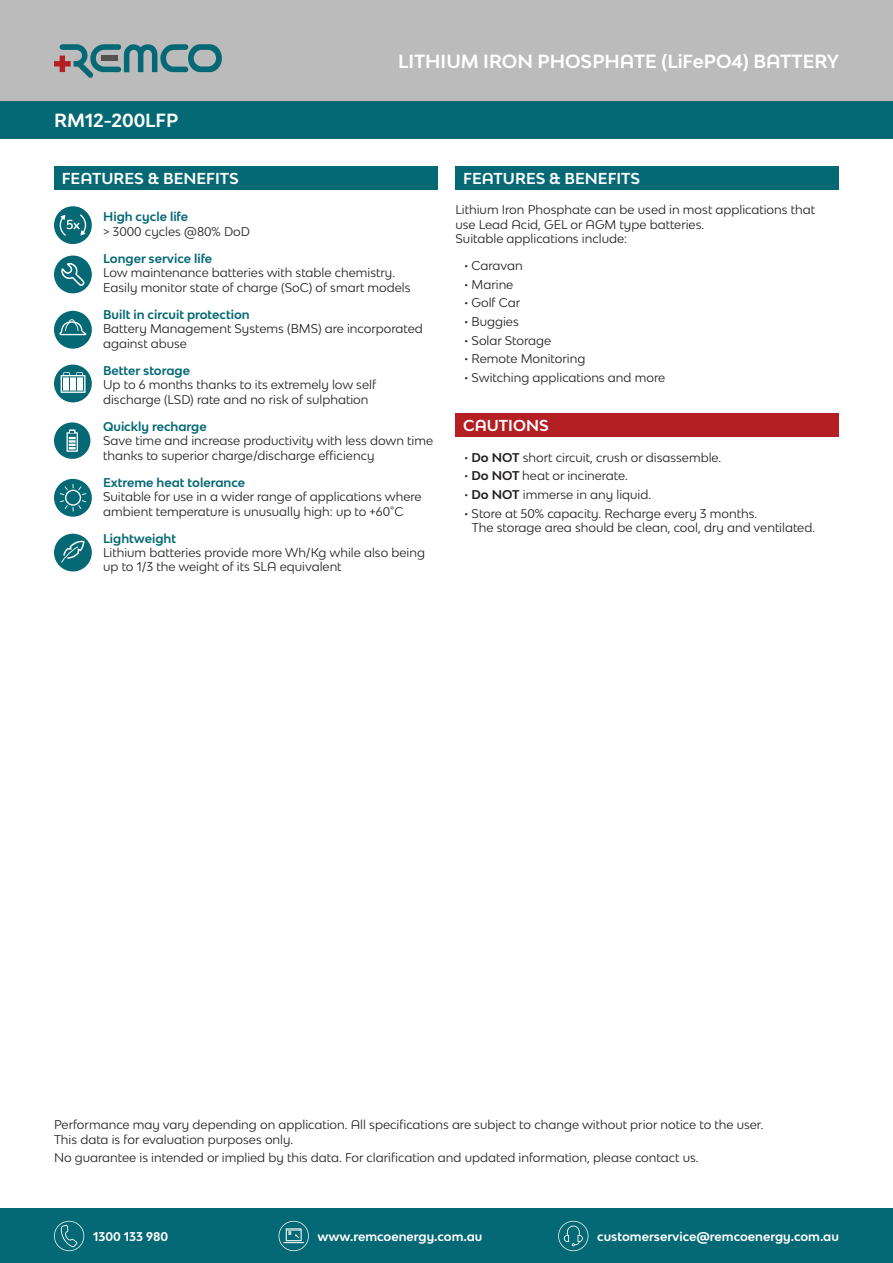
<style>
.page{position:relative;width:893px;height:1263px;background:#fff}
.page>*{position:absolute;margin:0;border:0;box-sizing:border-box;transform-origin:0 0}
.t1{font:700 18px "Bw Modelica SS01";color:#fff}
.t2{font:700 15px "Bw Modelica SS01";color:#fff}
.t3{font:12px/14.4px "Bw Modelica SS01";color:#231f20}
.t4{font:700 12px "Bw Modelica SS01";color:#056975}
.t5{font:700 12px "Bw Modelica SS01";color:#fff}
.s1{font-weight:700}
</style>
<div class="page">
<div style="left:0;top:101px;width:893px;height:38px;background:#056975"></div>
<div style="left:0;top:0;width:893px;height:101px;background:#babbba"></div>
<svg style="left:54px;top:44px;width:168px;height:34px"></svg>
<div style="left:54px;top:166px;width:383px;height:24px;background:#056975"></div>
<div style="left:455px;top:166px;width:384px;height:24px;background:#056975"></div>
<div style="left:455px;top:414px;width:384px;height:23px;background:#b31f23"></div>
<svg style="left:54px;top:534px;width:38px;height:37px"></svg>
<svg style="left:54px;top:206px;width:38px;height:38px"></svg>
<svg style="left:54px;top:256px;width:38px;height:37px"></svg>
<svg style="left:54px;top:365px;width:38px;height:37px"></svg>
<svg style="left:54px;top:479px;width:38px;height:38px"></svg>
<svg style="left:54px;top:311px;width:38px;height:38px"></svg>
<svg style="left:54px;top:422px;width:36px;height:37px"></svg>
<div style="left:0;top:1209px;width:893px;height:54px;background:#056975"></div>
<svg style="left:279px;top:1221px;width:30px;height:30px"></svg>
<svg style="left:54px;top:1221px;width:30px;height:30px"></svg>
<svg style="left:558px;top:1221px;width:30px;height:30px"></svg>
<p class="t1" style="left:54px;top:109px;width:126px">RM12-200LFP</p>
<p class="t1" style="left:398px;top:50px;width:443px">LITHIUM IRON PHOSPHATE (LiFePO4) BATTERY</p>
<p class="t2" style="left:62px;top:168px;width:178px">FEATURES &amp; BENEFITS</p>
<p class="t2" style="left:463px;top:168px;width:178px">FEATURES &amp; BENEFITS</p>
<p class="t4" style="left:103px;top:209px;width:87px">High cycle life</p>
<p class="t3" style="left:103px;top:224px;width:148px">&gt; 3000 cycles @80% DoD</p>
<p class="t4" style="left:103px;top:251px;width:111px">Longer service life</p>
<p class="t3" style="left:103px;top:265px;width:309px">Low maintenance batteries with stable chemistry.<br>Easily monitor state of charge (SoC) of smart models</p>
<p class="t4" style="left:103px;top:307px;width:148px">Built in circuit protection</p>
<p class="t3" style="left:103px;top:321px;width:321px">Battery Management Systems (BMS) are incorporated</p>
<p class="t3" style="left:103px;top:336px;width:85px">against abuse</p>
<p class="t4" style="left:103px;top:363px;width:88px">Better storage</p>
<p class="t3" style="left:103px;top:377px;width:275px">Up to 6 months thanks to its extremely low self</p>
<p class="t3" style="left:103px;top:392px;width:267px">discharge (LSD) rate and no risk of sulphation</p>
<p class="t4" style="left:103px;top:418px;width:105px">Quickly recharge</p>
<p class="t3" style="left:103px;top:433px;width:332px">Save time and increase productivity with less down time</p>
<p class="t3" style="left:103px;top:448px;width:273px">thanks to superior charge/discharge efficiency</p>
<p class="t4" style="left:103px;top:474px;width:143px">Extreme heat tolerance</p>
<p class="t3" style="left:103px;top:489px;width:320px">Suitable for use in a wider range of applications where</p>
<p class="t3" style="left:103px;top:504px;width:302px">ambient temperature is unusually high: up to +60°C</p>
<p class="t4" style="left:103px;top:530px;width:75px">Lightweight</p>
<p class="t3" style="left:103px;top:545px;width:323px">Lithium batteries provide more Wh/Kg while also being up to 1/3 the weight of its SLA equivalent</p>
<p class="t3" style="left:455px;top:202px;width:361px">Lithium Iron Phosphate can be used in most applications that</p>
<p class="t3" style="left:455px;top:217px;width:250px">use Lead Acid, GEL or AGM type batteries.</p>
<p class="t3" style="left:455px;top:231px;width:173px">Suitable applications include:</p>
<p class="t3" style="left:464px;top:258px;width:60px">• Caravan</p>
<p class="t3" style="left:464px;top:277px;width:51px">• Marine</p>
<p class="t3" style="left:464px;top:295px;width:58px">• Golf Car</p>
<p class="t3" style="left:464px;top:314px;width:56px">• Buggies</p>
<p class="t3" style="left:464px;top:333px;width:89px">• Solar Storage</p>
<p class="t3" style="left:464px;top:351px;width:123px">• Remote Monitoring</p>
<p class="t3" style="left:464px;top:370px;width:203px">• Switching applications and more</p>
<p class="t2" style="left:463px;top:416px;width:87px">CAUTIONS</p>
<p class="t3" style="left:464px;top:450px;width:259px">• <span class="s1">Do NOT</span> short circuit, crush or disassemble.</p>
<p class="t3" style="left:464px;top:468px;width:165px">• <span class="s1">Do NOT</span> heat or incinerate.</p>
<p class="t3" style="left:464px;top:487px;width:189px">• <span class="s1">Do NOT</span> immerse in any liquid.</p>
<p class="t3" style="left:472px;top:506px;width:345px;text-indent:-8px">• Store at 50% capacity. Recharge every 3 months.<br>The storage area should be clean, cool, dry and ventilated.</p>
<p class="t3" style="left:54px;top:1117px;width:711px">Performance may vary depending on application. All specifications are subject to change without prior notice to the user.<br>This data is for evaluation purposes only.</p>
<p class="t3" style="left:54px;top:1150px;width:646px">No guarantee is intended or implied by this data. For clarification and updated information, please contact us.</p>
<p class="t5" style="left:93px;top:1228px;width:77px">1300 133 980</p>
<p class="t5" style="left:317px;top:1228px;width:166px">www.remcoenergy.com.au</p>
<p class="t5" style="left:597px;top:1228px;width:243px">customerservice@remcoenergy.com.au</p>
</div>
